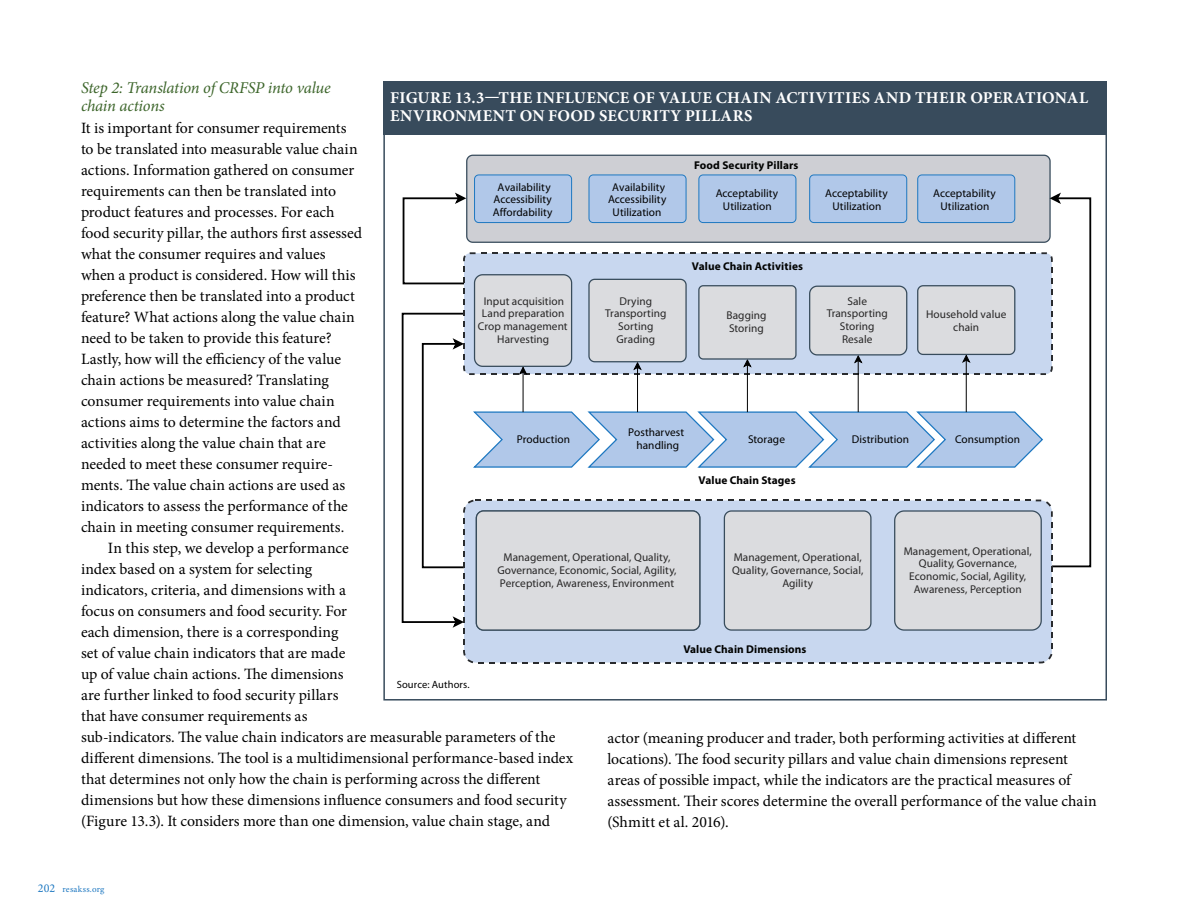
<style>
.page{position:relative;width:1188px;height:918px;background:#fff}
.page>*{position:absolute;margin:0;border:0;box-sizing:border-box;transform-origin:0 0}
.t1{font:700 16.5px/18px "Minion Pro";letter-spacing:.02em;color:#fff}
.t2{font:italic 16.5px/18px "Minion Pro";letter-spacing:-.01em;color:#3c652a}
.t3{font:15.75px/21px "Minion Pro";color:#000}
.t4{font:11.25px/12.8px "Myriad Pro";letter-spacing:.005em;color:#272626;text-align:center}
.t5{font:11.25px/12.8px "Myriad Pro";letter-spacing:.005em;color:#000;text-align:center}
.t6{font:700 11.25px "Myriad Pro";letter-spacing:.01em;color:#010201}
.t7{font:700 11.25px "Myriad Pro";letter-spacing:.01em;color:#000}
.t8{font:10.5px "Myriad Pro";letter-spacing:.015em;color:#000}
.t9{font:9px "Minion Pro";letter-spacing:.025em;color:#1e78c1}
.s1{font-size:12px}
</style>
<div class="page">
<div style="left:383px;top:81px;width:724px;height:620px;background:#fff;border:2px solid #384b5c"></div>
<div style="left:383px;top:81px;width:724px;height:54px;background:#384b5c"></div>
<svg style="left:466px;top:154px;width:585px;height:20px;background:#c5c7cd"></svg>
<svg style="left:401px;top:174px;width:691px;height:489px"></svg>
<p class="t2" style="left:81px;top:79px;width:251px">Step 2: Translation of CRFSP into value chain actions</p>
<p class="t3" style="left:81px;top:118px;width:283px">It is important for consumer requirements to be translated into measurable value chain actions. Information gathered on consumer requirements can then be translated into product features and processes. For each food security pillar, the authors first assessed what the consumer requires and values when a product is considered. How will this preference then be translated into a product feature? What actions along the value chain need to be taken to provide this feature?<br>Lastly, how will the efficiency of the value chain actions be measured? Translating consumer requirements into value chain actions aims to determine the factors and activities along the value chain that are needed to meet these consumer require&shy;ments. The value chain actions are used as indicators to assess the performance of the chain in meeting consumer requirements.</p>
<p class="t3" style="left:81px;top:538px;width:494px;text-indent:27px">In this step, we develop a performance<br>index based on a system for selecting<br>indicators, criteria, and dimensions with a<br>focus on consumers and food security. For<br>each dimension, there is a corresponding<br>set of value chain indicators that are made<br>up of value chain actions. The dimensions<br>are further linked to food security pillars<br>that have consumer requirements as<br>sub-indicators. The value chain indicators are measurable parameters of the different dimensions. The tool is a multidimensional performance-based index that determines not only how the chain is performing across the different dimensions but how these dimensions influence consumers and food security (Figure 13.3). It considers more than one dimension, value chain stage, and</p>
<p class="t1" style="left:390px;top:89px;width:700px">FIGURE 13.3—THE INFLUENCE OF VALUE CHAIN ACTIVITIES AND THEIR OPERATIONAL<br>ENVIRONMENT ON FOOD SECURITY PILLARS</p>
<p class="t6" style="left:694px;top:157px;width:106px">Food Security Pillars</p>
<p class="t5" style="left:493px;top:180px;width:61px">Availability<br>Accessibility<br>Affordability</p>
<p class="t5" style="left:608px;top:180px;width:60px">Availability<br>Accessibility</p>
<p class="t5" style="left:716px;top:187px;width:64px">Acceptability<br>Utilization</p>
<p class="t5" style="left:825px;top:187px;width:64px">Acceptability<br>Utilization</p>
<p class="t5" style="left:933px;top:187px;width:64px">Acceptability<br>Utilization</p>
<p class="t5" style="left:613px;top:206px;width:50px">Utilization</p>
<p class="t6" style="left:692px;top:259px;width:113px">Value Chain Activities</p>
<p class="t4" style="left:827px;top:294px;width:63px">Sale<br>Transporting<br>Storing<br>Resale</p>
<p class="t4" style="left:478px;top:294px;width:91px">Input acquisition<br>Land preparation<br>Crop management<br>Harvesting</p>
<p class="t4" style="left:605px;top:294px;width:63px">Drying<br>Transporting<br>Sorting<br>Grading</p>
<p class="t4" style="left:926px;top:307px;width:82px">Household value chain</p>
<p class="t4" style="left:727px;top:309px;width:41px;text-align:left">Bagging<br>Storing</p>
<p class="t5" style="left:517px;top:433px;width:55px">Production</p>
<p class="t5" style="left:628px;top:426px;width:57px">Postharvest handling</p>
<p class="t5" style="left:748px;top:433px;width:38px">Storage</p>
<p class="t5" style="left:852px;top:433px;width:59px">Distribution</p>
<p class="t5" style="left:955px;top:433px;width:66px">Consumption</p>
<p class="t7" style="left:698px;top:473px;width:99px">Value Chain Stages</p>
<p class="t4" style="left:494px;top:552px;width:180px">Management, Operational, Quality<br>Governance, Economic, Social, Agility<br>Perception, A wareness, Environment</p>
<p class="t4" style="left:904px;top:544px;width:130px">Management, Operational,<br>Quality, Governance,<br>Economic, Social, Agility,<br>Awareness, Perception</p>
<p class="t4" style="left:497px;top:551px;width:181px">Management, Operational, Quality,<br>Governance, Economic, Social, Agility,<br>Perception, Awareness, Environment</p>
<p class="t4" style="left:732px;top:551px;width:133px">Management, Operational,<br>Quality, Governance, Social,<br>Agility</p>
<p class="t6" style="left:683px;top:642px;width:125px">Value Chain Dimensions</p>
<p class="t8" style="left:397px;top:678px;width:75px">Source: Authors.</p>
<p class="t3" style="left:608px;top:727px;width:491px">actor (meaning producer and trader, both performing activities at different locations). The food security pillars and value chain dimensions represent areas of possible impact, while the indicators are the practical measures of assessment. Their scores determine the overall performance of the value chain (Shmitt et al. 2016).</p>
<p class="t9" style="left:38px;top:883px;width:68px"><span class="s1">202</span> resakss.org</p>
</div>
